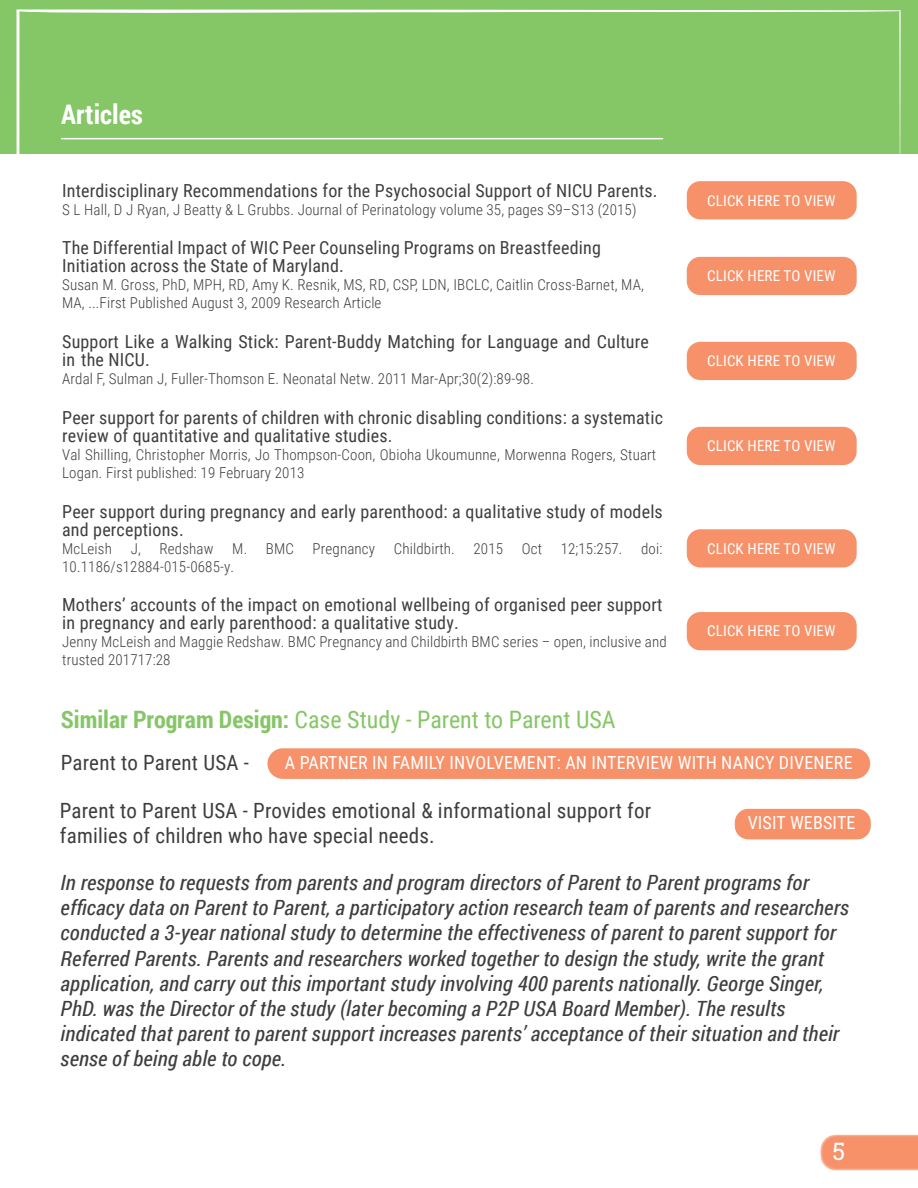
<style>
.page{position:relative;width:918px;height:1188px;background:#fff}
.page>*{position:absolute;margin:0;border:0;box-sizing:border-box;transform-origin:0 0}
.t1{font:700 27px "Roboto Condensed";color:#fff}
.t2{font:24px "Roboto Condensed";color:#85c667}
.t3{font:24px "Roboto Slab";color:#fff}
.t4{font:italic 21px/25.2px "Roboto Condensed";letter-spacing:.01em;color:#3e3e3f}
.t5{font:21px/25.2px "Roboto Condensed";letter-spacing:.01em;color:#3e3e3f}
.t6{font:18px/18px "Roboto Condensed";letter-spacing:.01em;color:#3e3e3f}
.t7{font:18px "Roboto Condensed";letter-spacing:.01em;color:#fff}
.t8{font:300 15px/18px "Roboto Condensed";letter-spacing:.01em;color:#3e3e3f}
.t9{font:15px "Roboto Condensed";letter-spacing:.01em;color:#fff}
.s1{font-weight:700}
</style>
<div class="page">
<svg style="left:820px;top:1135px;width:98px;height:35px;background:#f69771"></svg>
<div style="left:0;top:0;width:918px;height:153px;background:#85c667"></div>
<svg style="left:10px;top:9px;width:893px;height:251px"></svg>
<hr style="left:62px;top:138px;width:601px;height:1px;background:#fff">
<div style="left:687px;top:181px;width:170px;height:38px;background:#f69169;border-radius:14px"></div>
<div style="left:687px;top:342px;width:170px;height:38px;background:#f69169;border-radius:14px"></div>
<div style="left:687px;top:427px;width:170px;height:38px;background:#f69169;border-radius:14px"></div>
<div style="left:687px;top:529px;width:170px;height:39px;background:#f69169;border-radius:14px"></div>
<div style="left:687px;top:612px;width:170px;height:38px;background:#f69169;border-radius:14px"></div>
<div style="left:687px;top:257px;width:170px;height:38px;background:#f69169;border-radius:14px"></div>
<div style="left:267px;top:748px;width:603px;height:31px;background:#f69169;border-radius:15px"></div>
<div style="left:735px;top:809px;width:136px;height:30px;background:#f69169;border-radius:13px"></div>
<p class="t1" style="left:61px;top:96px;width:83px">Articles</p>
<p class="t6" style="left:62px;top:181px;width:597px">Interdisciplinary Recommendations for the Psychosocial Support of NICU Parents.</p>
<p class="t8" style="left:62px;top:200px;width:576px">S L Hall, D J Ryan, J Beatty &amp; L Grubbs. Journal of Perinatology volume 35, pages S9–S13 (2015)</p>
<p class="t6" style="left:62px;top:238px;width:540px">The Differential Impact of WIC Peer Counseling Programs on Breastfeeding<br>Initiation across the State of Maryland.</p>
<p class="t8" style="left:62px;top:276px;width:583px">Susan M. Gross, PhD, MPH, RD, Amy K. Resnik, MS, RD, CSP, LDN, IBCLC, Caitlin Cross-Barnet, MA,<br>MA, ...First Published August 3, 2009 Research Article</p>
<p class="t6" style="left:62px;top:332px;width:588px">Support Like a Walking Stick: Parent-Buddy Matching for Language and Culture in the NICU.</p>
<p class="t8" style="left:62px;top:370px;width:473px">Ardal F, Sulman J, Fuller-Thomson E. Neonatal Netw. 2011 Mar-Apr;30(2):89-98.</p>
<p class="t6" style="left:62px;top:408px;width:602px">Peer support for parents of children with chronic disabling conditions: a systematic review of quantitative and qualitative studies.</p>
<p class="t8" style="left:62px;top:445px;width:596px">Val Shilling, Christopher Morris, Jo Thompson‐Coon, Obioha Ukoumunne, Morwenna Rogers, Stuart<br>Logan. First published: 19 February 2013</p>
<p class="t6" style="left:62px;top:502px;width:602px">Peer support during pregnancy and early parenthood: a qualitative study of models and perceptions.</p>
<p class="t8" style="left:62px;top:540px;width:602px">McLeish J, Redshaw M. BMC Pregnancy Childbirth. 2015 Oct 12;15:257. doi:<br>10.1186/s12884-015-0685-y.</p>
<p class="t6" style="left:62px;top:595px;width:602px">Mothers’ accounts of the impact on emotional wellbeing of organised peer support in pregnancy and early parenthood: a qualitative study.</p>
<p class="t8" style="left:62px;top:632px;width:606px">Jenny McLeish and Maggie Redshaw. BMC Pregnancy and Childbirth BMC series – open, inclusive and trusted 201717:28</p>
<p class="t9" style="left:707px;top:190px;width:130px">CLICK HERE TO VIEW</p>
<p class="t9" style="left:707px;top:265px;width:130px">CLICK HERE TO VIEW</p>
<p class="t9" style="left:707px;top:350px;width:130px">CLICK HERE TO VIEW</p>
<p class="t9" style="left:707px;top:435px;width:130px">CLICK HERE TO VIEW</p>
<p class="t9" style="left:707px;top:538px;width:130px">CLICK HERE TO VIEW</p>
<p class="t9" style="left:707px;top:621px;width:130px">CLICK HERE TO VIEW</p>
<p class="t2" style="left:61px;top:702px;width:556px"><span class="s1">Similar Program Design:</span> Case Study - Parent to Parent USA</p>
<p class="t7" style="left:285px;top:750px;width:569px">A PARTNER IN FAMILY INVOLVEMENT: AN INTERVIEW WITH NANCY DIVENERE</p>
<p class="t5" style="left:61px;top:749px;width:190px">Parent to Parent USA -</p>
<p class="t5" style="left:60px;top:797px;width:593px">Parent to Parent USA - Provides emotional &amp; informational support for families of children who have special needs.</p>
<p class="t7" style="left:748px;top:810px;width:109px">VISIT WEBSITE</p>
<p class="t4" style="left:61px;top:869px;width:790px">In response to requests from parents and program directors of Parent to Parent programs for efficacy data on Parent to Parent, a participatory action research team of parents and researchers conducted a 3-year national study to determine the effectiveness of parent to parent support for Referred Parents. Parents and researchers worked together to design the study, write the grant application, and carry out this important study involving 400 parents nationally. George Singer, PhD. was the Director of the study (later becoming a P2P USA Board Member). The results indicated that parent to parent support increases parents’ acceptance of their situation and their sense of being able to cope.</p>
<p class="t3" style="left:832px;top:1134px;width:14px">5</p>
</div>
